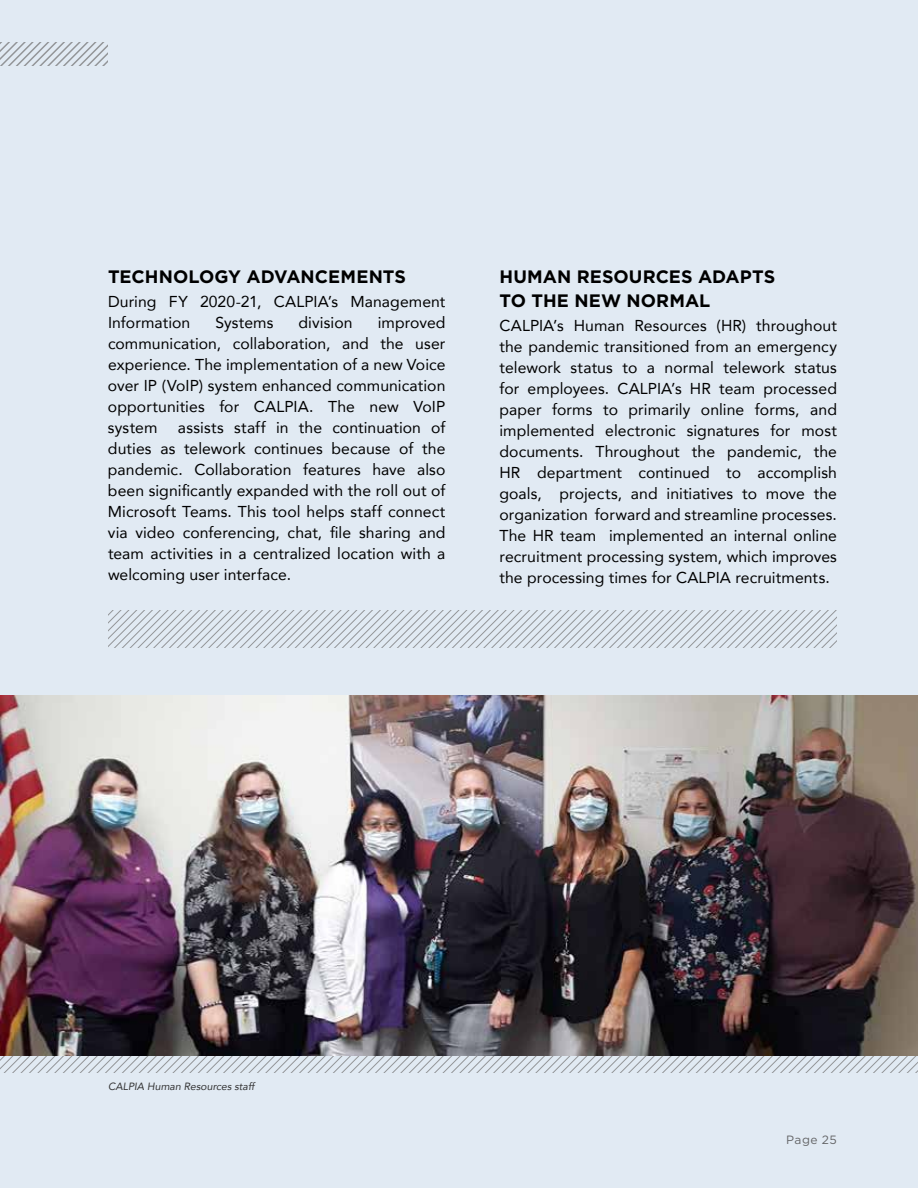
<style>
.page{position:relative;width:918px;height:1188px;background:#e1eaf3}
.page>*{position:absolute;margin:0;border:0;box-sizing:border-box;transform-origin:0 0}
.t1{font:700 18px/24px "Gotham";color:#000}
.t2{font:15.75px/21px "Avenir";letter-spacing:.005em;color:#000;text-align:justify}
.t3{font:12px "Gotham";letter-spacing:.04em;color:#636466}
.t4{font:italic 10.5px "Avenir";color:#333334}
</style>
<div class="page">
<svg style="left:0;top:42px;width:108px;height:23px"></svg>
<svg style="left:0;top:1055px;width:918px;height:17px"></svg>
<svg style="left:108px;top:611px;width:729px;height:36px"></svg>
<img style="left:0;top:695px;width:918px;height:360px">
<h3 class="t1" style="left:108px;top:265px;width:300px">TECHNOLOGY ADVANCEMENTS</h3>
<p class="t2" style="left:108px;top:291px;width:339px">During FY 2020-21, CALPIA’s Management<br>Information</p>
<p class="t2" style="left:108px;top:312px;width:339px;text-indent:270px">improved communication, collaboration, and the user experience. The implementation of a new Voice over IP (VoIP) system enhanced communication opportunities for CALPIA. The new VoIP system</p>
<p class="t2" style="left:215px;top:312px;width:60px">Systems</p>
<p class="t2" style="left:299px;top:312px;width:56px">division</p>
<p class="t2" style="left:108px;top:417px;width:339px;text-indent:70px">assists staff in the continuation of duties as telework continues because of the pandemic. Collaboration features have also been significantly expanded with the roll out of Microsoft Teams. This tool helps staff connect via video conferencing, chat, file sharing and team activities in a centralized location with a welcoming user interface.</p>
<h3 class="t1" style="left:500px;top:265px;width:277px">HUMAN RESOURCES ADAPTS<br>TO THE NEW NORMAL</h3>
<p class="t2" style="left:500px;top:315px;width:339px">CALPIA’s Human Resources (HR) throughout the pandemic transitioned from an emergency telework status to a normal telework status for employees. CALPIA’s HR team processed paper forms to primarily online forms, and implemented electronic signatures for most documents. Throughout the pandemic, the HR department continued to accomplish goals, projects, and initiatives to move the organization forward and streamline processes.<br>The HR team implemented an internal online recruitment processing system, which improves the processing times for CALPIA recruitments.</p>
<p class="t4" style="left:108px;top:1080px;width:148px">CALPIA Human Resources staff</p>
<p class="t3" style="left:786px;top:1132px;width:52px">Page 25</p>
</div>
